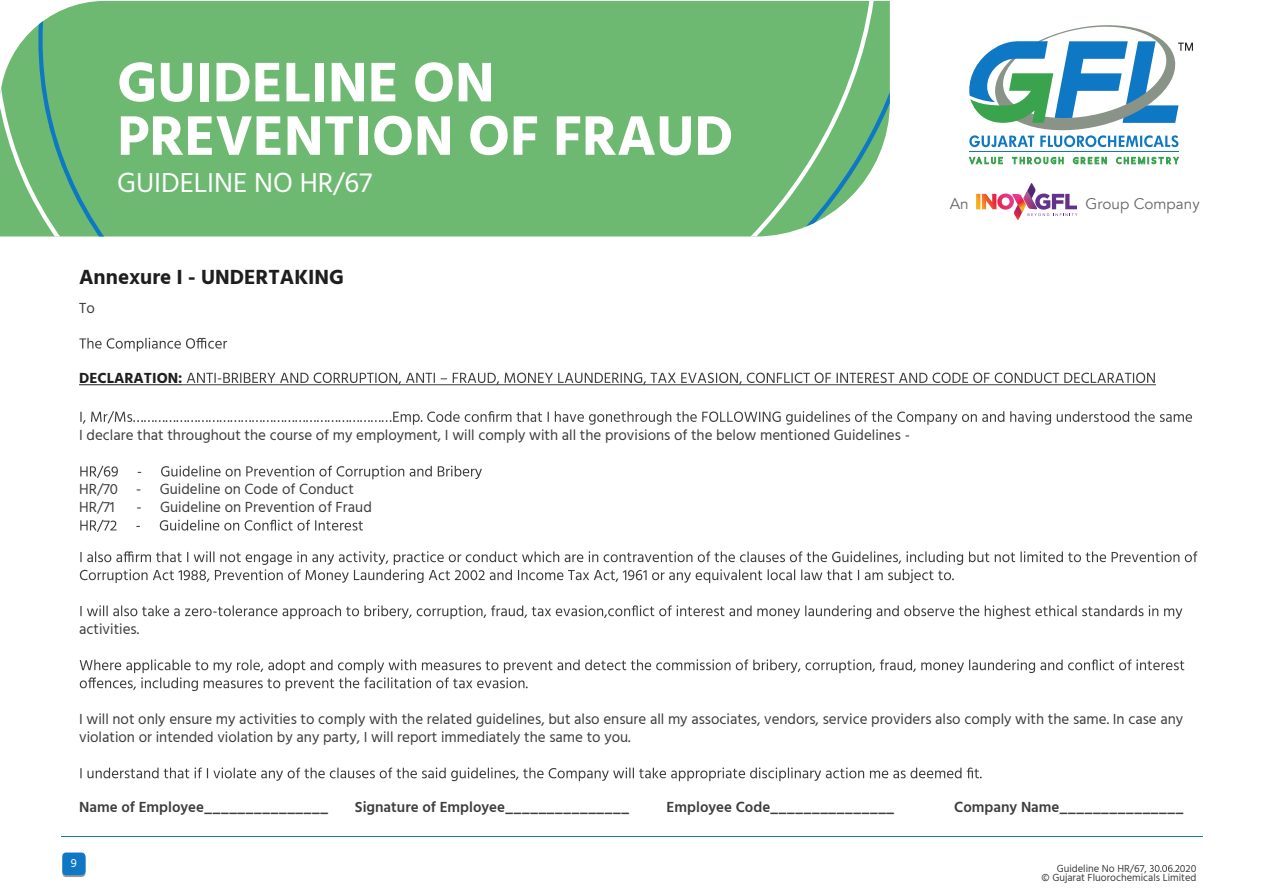
<style>
.page{position:relative;width:1264px;height:894px;background:#fff}
.page>*{position:absolute;margin:0;border:0;box-sizing:border-box;transform-origin:0 0}
.t1{font:700 57px/53.4px "Hind";color:#fff}
.t2{font:28.2px "Hind";color:#fff}
.t3{font:700 21px "Hind";color:#1e1e1e}
.t4{font:15.3px "Avenir";color:#666}
.t5{font:15px/18px "Hind";color:#3d3d3d}
.t6{font:600 15px "Hind";color:#3d3d3d}
.t7{font:700 15px "Hind";color:#1e1e1e}
.t8{font:12px "Hind";color:#fff}
.t9{font:10.5px/8.9px "Hind";color:#3d3d3d;text-align:right}
</style>
<div class="page">
<div style="left:0;top:1px;width:889px;height:235px;background:#6db971"></div>
<svg style="left:62px;top:854px;width:23px;height:22px"></svg>
<div style="left:62px;top:852px;width:23px;height:22px;background:#0e78c4;border-radius:4px"></div>
<hr style="left:61px;top:835px;width:1141px;height:1px;background:#0e78c4">
<svg style="left:79px;top:337px;width:148px;height:14px"></svg>
<svg style="left:80px;top:411px;width:1111px;height:13px"></svg>
<svg style="left:80px;top:551px;width:1117px;height:32px"></svg>
<svg style="left:80px;top:605px;width:1102px;height:14px"></svg>
<svg style="left:80px;top:659px;width:1104px;height:32px"></svg>
<svg style="left:80px;top:767px;width:901px;height:14px"></svg>
<svg style="left:80px;top:465px;width:402px;height:14px"></svg>
<svg style="left:80px;top:519px;width:283px;height:13px"></svg>
<svg style="left:187px;top:372px;width:967px;height:12px"></svg>
<hr style="left:79px;top:384px;width:103px;height:1px;background:#1e1e1e">
<hr style="left:182px;top:384px;width:973px;height:1px;background:#3d3d3d">
<svg style="left:1150px;top:864px;width:29px;height:7px"></svg>
<svg style="left:968px;top:157px;width:210px;height:8px"></svg>
<hr style="left:969px;top:152px;width:209px;height:1px;background:#0e78c4">
<svg style="left:969px;top:25px;width:223px;height:122px"></svg>
<svg style="left:976px;top:183px;width:101px;height:37px"></svg>
<h1 class="t1" style="left:117px;top:55px;width:617px">GUIDELINE ON<br>PREVENTION OF FRAUD</h1>
<h2 class="t2" style="left:117px;top:164px;width:256px">GUIDELINE NO HR/67</h2>
<h3 class="t3" style="left:79px;top:264px;width:266px">Annexure I - UNDERTAKING</h3>
<p class="t5" style="left:79px;top:299px;width:17px">To</p>
<p class="t7" style="left:79px;top:369px;width:105px">DECLARATION:</p>
<p class="t5" style="left:79px;top:426px;width:832px">I declare that throughout the course of my employment, I will comply with all the provisions of the below mentioned Guidelines -</p>
<p class="t5" style="left:79px;top:481px;width:276px">HR/70 - Guideline on Code of Conduct<br>HR/71</p>
<p class="t5" style="left:137px;top:499px;width:237px">- Guideline on Prevention of Fraud</p>
<p class="t4" style="left:949px;top:195px;width:20px">An</p>
<p class="t4" style="left:1085px;top:195px;width:116px">Group Company</p>
<p class="t5" style="left:79px;top:620px;width:62px">activities.</p>
<p class="t5" style="left:79px;top:710px;width:1105px">I will not only ensure my activities to comply with the related guidelines, but also ensure all my associates, vendors, service providers also comply with the same. In case any violation or intended violation by any party, I will report immediately the same to you.</p>
<p class="t6" style="left:79px;top:796px;width:251px">Name of Employee_______________</p>
<p class="t6" style="left:355px;top:796px;width:276px">Signature of Employee_______________</p>
<p class="t6" style="left:666px;top:796px;width:229px">Employee Code_______________</p>
<p class="t6" style="left:954px;top:796px;width:231px">Company Name_______________</p>
<p class="t8" style="left:71px;top:854px;width:8px">9</p>
<p class="t9" style="left:1056px;top:864px;width:92px">Guideline No HR/67,</p>
<p class="t9" style="left:1041px;top:864px;width:156px">020<br>© Gujarat Fluorochemicals Limited</p>
</div>
